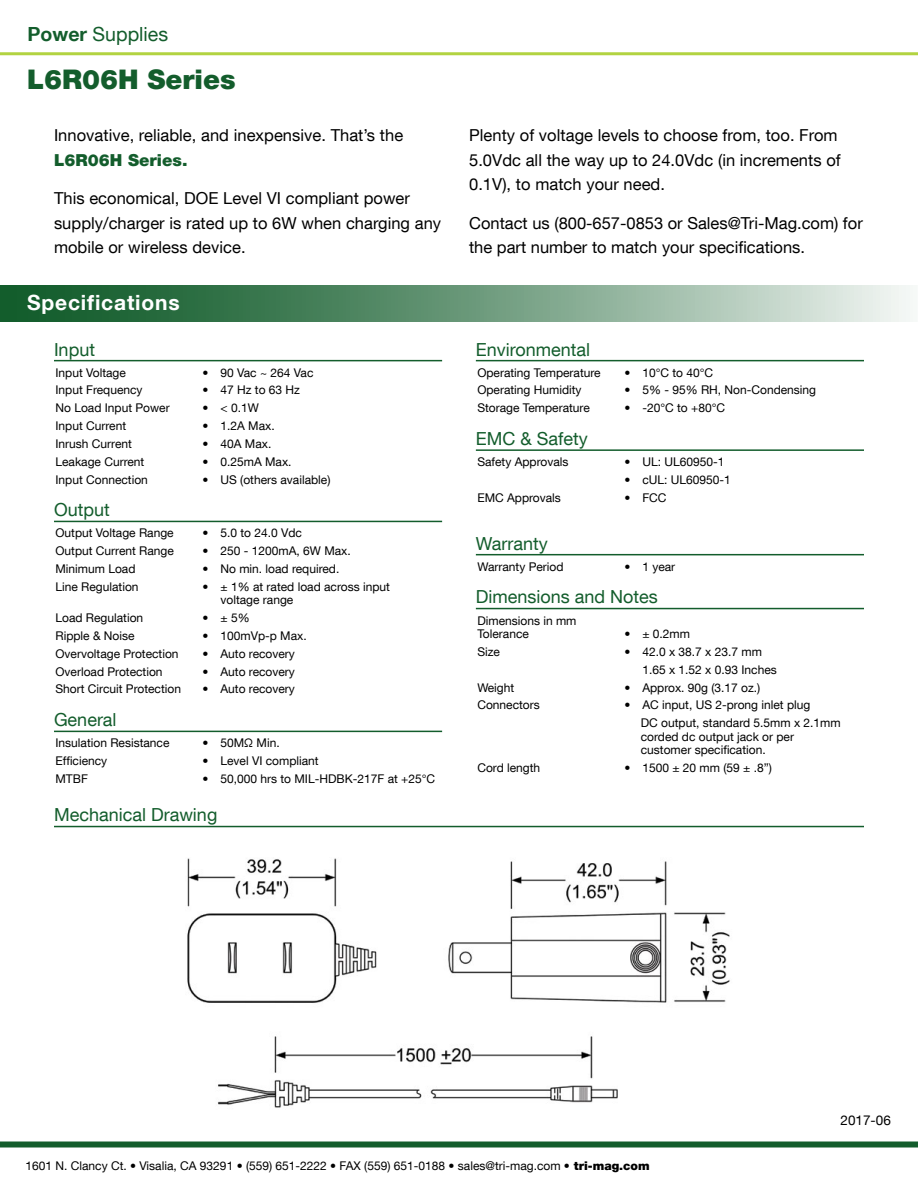
<style>
.page{position:relative;width:918px;height:1188px;background:#fff}
.page>*{position:absolute;margin:0;border:0;box-sizing:border-box;transform-origin:0 0}
.t1{font:900 27px "Helvetica Neue LT Com";color:#135d2c}
.t2{font:700 21px "Helvetica Neue LT Com";letter-spacing:.04em;color:#fff}
.t3{font:19.5px "Helvetica Neue LT Com";color:#135d2c}
.t4{font:18px "Helvetica Neue LT Com";color:#135d2c}
.t5{font:16.5px/24.6px "Helvetica Neue LT Com";letter-spacing:.005em;color:#000}
.t6{font:900 16.5px "Helvetica Neue LT Com";letter-spacing:.005em;color:#135d2c}
.t7{font:13.5px "Helvetica Neue LT Com";letter-spacing:.005em;color:#000}
.t8{font:12px/13.5px "Helvetica Neue LT Com";color:#000}
.s1{font-weight:700}
.s2{font-weight:900}
</style>
<div class="page">
<div style="left:0;top:1141px;width:918px;height:6px;background:#135d2c"></div>
<hr style="left:0;top:52px;width:918px;height:3px;background:#b2d341">
<hr style="left:54px;top:360px;width:388px;height:1px;background:#135d2c">
<hr style="left:54px;top:521px;width:388px;height:1px;background:#135d2c">
<hr style="left:54px;top:731px;width:388px;height:1px;background:#135d2c">
<hr style="left:476px;top:360px;width:388px;height:1px;background:#135d2c">
<hr style="left:476px;top:449px;width:388px;height:2px;background:#135d2c">
<hr style="left:476px;top:554px;width:388px;height:1px;background:#135d2c">
<hr style="left:476px;top:608px;width:388px;height:1px;background:#135d2c">
<svg style="left:0;top:285px;width:910px;height:37px;background:#6f9c7e"></svg>
<hr style="left:54px;top:826px;width:810px;height:1px;background:#135d2c">
<img style="left:187px;top:858px;width:543px;height:250px">
<h3 class="t3" style="left:28px;top:26px;width:142px"><span class="s1">Power</span> Supplies</h3>
<h1 class="t1" style="left:27px;top:69px;width:210px">L6R06H Series</h1>
<h3 class="t5" style="left:54px;top:123px;width:351px">Innovative, reliable, and inexpensive. That’s the</h3>
<h3 class="t6" style="left:54px;top:154px;width:135px">L6R06H Series.</h3>
<h3 class="t5" style="left:54px;top:185px;width:389px">This economical, DOE Level VI compliant power supply/charger is rated up to 6W when charging any mobile or wireless device.</h3>
<h2 class="t2" style="left:27px;top:294px;width:154px">Specifications</h2>
<h3 class="t4" style="left:54px;top:342px;width:43px">Input</h3>
<p class="t8" style="left:56px;top:367px;width:72px">Input Voltage</p>
<p class="t8" style="left:203px;top:367px;width:113px">• 90 Vac ~ 264 Vac</p>
<p class="t8" style="left:56px;top:385px;width:89px">Input Frequency</p>
<p class="t8" style="left:202px;top:385px;width:99px">• 47 Hz to 63 Hz</p>
<p class="t8" style="left:56px;top:401px;width:116px">No Load Input Power</p>
<p class="t8" style="left:202px;top:401px;width:58px">• &lt; 0.1W</p>
<p class="t8" style="left:56px;top:419px;width:72px">Input Current</p>
<p class="t8" style="left:202px;top:419px;width:74px">• 1.2A Max.</p>
<p class="t8" style="left:56px;top:437px;width:78px">Inrush Current</p>
<p class="t8" style="left:202px;top:437px;width:70px">• 40A Max.</p>
<p class="t8" style="left:56px;top:454px;width:90px">Leakage Current</p>
<p class="t8" style="left:202px;top:454px;width:91px">• 0.25mA Max.</p>
<p class="t8" style="left:56px;top:474px;width:94px">Input Connection</p>
<p class="t8" style="left:202px;top:474px;width:129px">• US (others available)</p>
<h3 class="t4" style="left:54px;top:503px;width:57px">Output</h3>
<p class="t8" style="left:56px;top:526px;width:120px">Output Voltage Range</p>
<p class="t8" style="left:202px;top:526px;width:101px">• 5.0 to 24.0 Vdc</p>
<p class="t8" style="left:56px;top:544px;width:120px">Output Current Range</p>
<p class="t8" style="left:202px;top:544px;width:150px">• 250 - 1200mA, 6W Max.</p>
<p class="t8" style="left:56px;top:562px;width:82px">Minimum Load</p>
<p class="t8" style="left:202px;top:562px;width:138px">• No min. load required.</p>
<p class="t8" style="left:56px;top:580px;width:85px">Line Regulation</p>
<p class="t8" style="left:220px;top:580px;width:171px;text-indent:-18px">• ± 1% at rated load across input voltage range</p>
<p class="t8" style="left:56px;top:611px;width:89px">Load Regulation</p>
<p class="t8" style="left:202px;top:611px;width:49px">• ± 5%</p>
<p class="t8" style="left:56px;top:629px;width:81px">Ripple &amp; Noise</p>
<p class="t8" style="left:202px;top:629px;width:106px">• 100mVp-p Max.</p>
<p class="t8" style="left:56px;top:647px;width:125px">Overvoltage Protection</p>
<p class="t8" style="left:202px;top:647px;width:94px">• Auto recovery</p>
<p class="t8" style="left:56px;top:664px;width:109px">Overload Protection</p>
<p class="t8" style="left:202px;top:664px;width:94px">• Auto recovery</p>
<p class="t8" style="left:56px;top:682px;width:127px">Short Circuit Protection</p>
<p class="t8" style="left:202px;top:682px;width:94px">• Auto recovery</p>
<h3 class="t4" style="left:54px;top:713px;width:64px">General</h3>
<p class="t8" style="left:56px;top:736px;width:116px">Insulation Resistance</p>
<p class="t8" style="left:202px;top:736px;width:79px">• 50MΩ Min.</p>
<p class="t8" style="left:56px;top:754px;width:53px">Efficiency</p>
<p class="t8" style="left:202px;top:754px;width:118px">• Level VI compliant</p>
<p class="t8" style="left:56px;top:772px;width:34px">MTBF</p>
<p class="t8" style="left:202px;top:772px;width:234px">• 50,000 hrs to MIL-HDBK-217F at +25°C</p>
<h3 class="t4" style="left:54px;top:804px;width:165px">Mechanical Drawing</h3>
<h3 class="t5" style="left:469px;top:123px;width:373px">Plenty of voltage levels to choose from, too. From<br>5.0Vdc all the way up to 24.0Vdc (in increments of<br>0.1V), to match your need.</h3>
<h3 class="t5" style="left:469px;top:210px;width:395px">Contact us (800-657-0853 or Sales@Tri-Mag.com) for the part number to match your specifications.</h3>
<h3 class="t4" style="left:476px;top:342px;width:116px">Environmental</h3>
<p class="t8" style="left:477px;top:365px;width:125px">Operating Temperature</p>
<p class="t8" style="left:624px;top:365px;width:90px">• 10°C to 40°C</p>
<p class="t8" style="left:477px;top:383px;width:106px">Operating Humidity</p>
<p class="t8" style="left:624px;top:383px;width:193px">• 5% - 95% RH, Non-Condensing</p>
<p class="t8" style="left:477px;top:401px;width:114px">Storage Temperature</p>
<p class="t8" style="left:624px;top:401px;width:102px">• -20°C to +80°C</p>
<h3 class="t4" style="left:476px;top:428px;width:114px">EMC &amp; Safety</h3>
<p class="t8" style="left:477px;top:456px;width:93px">Safety Approvals</p>
<p class="t8" style="left:624px;top:456px;width:102px">• UL: UL60950-1</p>
<p class="t8" style="left:624px;top:474px;width:108px">• cUL: UL60950-1</p>
<p class="t8" style="left:477px;top:490px;width:85px">EMC Approvals</p>
<p class="t8" style="left:624px;top:490px;width:44px">• FCC</p>
<h3 class="t4" style="left:476px;top:536px;width:73px">Warranty</h3>
<p class="t8" style="left:477px;top:559px;width:88px">Warranty Period</p>
<p class="t8" style="left:624px;top:559px;width:52px">• 1 year</p>
<h3 class="t4" style="left:476px;top:590px;width:184px">Dimensions and Notes</h3>
<p class="t8" style="left:477px;top:615px;width:101px">Dimensions in mm<br>Tolerance</p>
<p class="t8" style="left:624px;top:628px;width:67px">• ± 0.2mm</p>
<p class="t8" style="left:477px;top:645px;width:24px">Size</p>
<p class="t8" style="left:642px;top:642px;width:136px;line-height:17.9px;text-indent:-18px">• 42.0 x 38.7 x 23.7 mm<br>1.65 x 1.52 x 0.93 Inches</p>
<p class="t8" style="left:477px;top:680px;width:38px">Weight</p>
<p class="t8" style="left:624px;top:680px;width:138px">• Approx. 90g (3.17 oz.)</p>
<p class="t8" style="left:477px;top:699px;width:64px">Connectors</p>
<p class="t8" style="left:641px;top:697px;width:201px;line-height:17.9px;text-indent:-16px">• AC input, US 2-prong inlet plug<br>DC output, standard 5.5mm x 2.1mm</p>
<p class="t8" style="left:641px;top:731px;width:155px">corded dc output jack or per customer specification.</p>
<p class="t8" style="left:477px;top:762px;width:64px">Cord length</p>
<p class="t8" style="left:624px;top:762px;width:149px">• 1500 ± 20 mm (59 ± .8”)</p>
<p class="t7" style="left:840px;top:1115px;width:52px">2017-06</p>
<p class="t8" style="left:26px;top:1160px;width:626px">1601 N. Clancy Ct. • Visalia, CA 93291 • (559) 651-2222 • FAX (559) 651-0188 • sales@tri-mag.com • <span class="s2">tri-mag.com</span></p>
</div>
